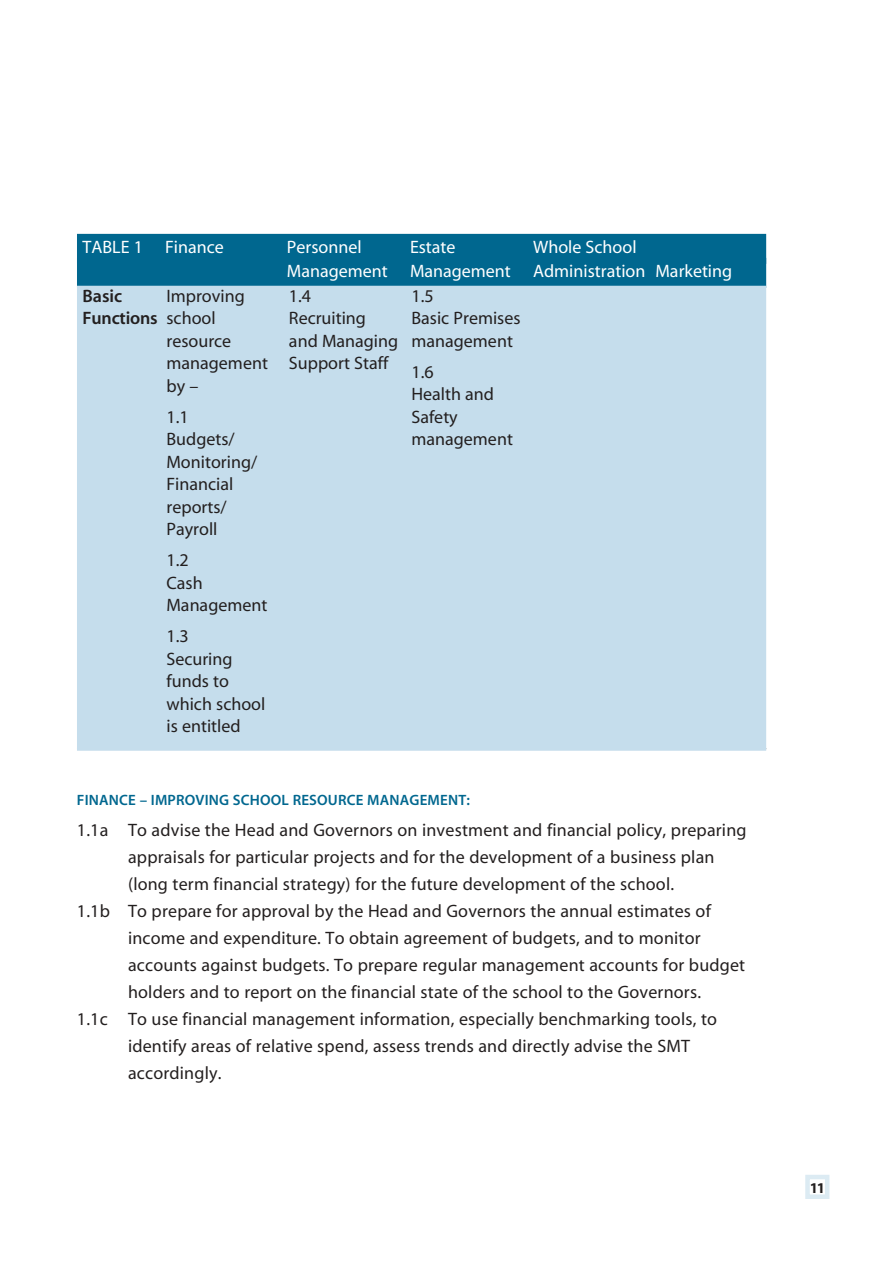
<style>
.page{position:relative;width:893px;height:1263px;background:#fff}
.page>*{position:absolute;margin:0;border:0;box-sizing:border-box;transform-origin:0 0}
.t1{font:18px/22.5px "Myriad MM";letter-spacing:.01em;color:#231f1f}
.t2{font:18px/24px "Myriad MM";color:#fff}
.t3{font:600 18px/22.5px "Myriad MM";letter-spacing:-.01em;color:#231f1f}
.t4{font:600 15px "Myriad MM";letter-spacing:.01em;color:#00678f}
.t5{font:700 15px "Myriad MM";color:#231f1f}
</style>
<div class="page">
<div style="left:805px;top:1175px;width:24px;height:24px;border:4px solid #dcebf3"></div>
<div style="left:77px;top:234px;width:689px;height:30px;background:#00678f"></div>
<div style="left:77px;top:258px;width:689px;height:30px;background:#00678f"></div>
<div style="left:77px;top:286px;width:689px;height:465px;background:#c5ddec"></div>
<p class="t2" style="left:83px;top:237px;width:143px">TABLE 1 Finance</p>
<p class="t2" style="left:287px;top:237px;width:76px">Personnel</p>
<p class="t2" style="left:410px;top:237px;width:47px">Estate</p>
<p class="t2" style="left:287px;top:237px;width:447px;text-indent:246px">Whole School<br>Management Management Administration Marketing</p>
<p class="t3" style="left:82px;top:286px;width:77px">Basic<br>Functions</p>
<p class="t1" style="left:166px;top:286px;width:103px">Improving school resource management by –</p>
<p class="t1" style="left:166px;top:407px;width:92px">1.1<br>Budgets/<br>Monitoring/<br>Financial reports/<br>Payroll</p>
<p class="t1" style="left:166px;top:551px;width:102px">1.2<br>Cash<br>Management</p>
<p class="t1" style="left:166px;top:627px;width:100px">1.3<br>Securing funds to which school is entitled</p>
<p class="t1" style="left:289px;top:286px;width:111px">1.4<br>Recruiting and Managing<br>Support Staff</p>
<p class="t1" style="left:411px;top:286px;width:111px">1.5<br>Basic Premises management</p>
<p class="t1" style="left:411px;top:362px;width:103px">1.6<br>Health and<br>Safety management</p>
<h3 class="t4" style="left:77px;top:794px;width:394px">FINANCE – IMPROVING SCHOOL RESOURCE MANAGEMENT:</h3>
<p class="t1" style="left:128px;top:819px;width:620px;line-height:27px;text-indent:-51px">1.1a To advise the Head and Governors on investment and financial policy, preparing appraisals for particular projects and for the development of a business plan (long term financial strategy) for the future development of the school.</p>
<p class="t1" style="left:128px;top:900px;width:618px;line-height:27px;text-indent:-51px">1.1b To prepare for approval by the Head and Governors the annual estimates of income and expenditure. To obtain agreement of budgets, and to monitor accounts against budgets. To prepare regular management accounts for budget holders and to report on the financial state of the school to the Governors.</p>
<p class="t1" style="left:128px;top:1008px;width:590px;line-height:27px;text-indent:-51px">1.1c To use financial management information, especially benchmarking tools, to identify areas of relative spend, assess trends and directly advise the SMT accordingly.</p>
<p class="t5" style="left:809px;top:1183px;width:17px">11</p>
</div>
